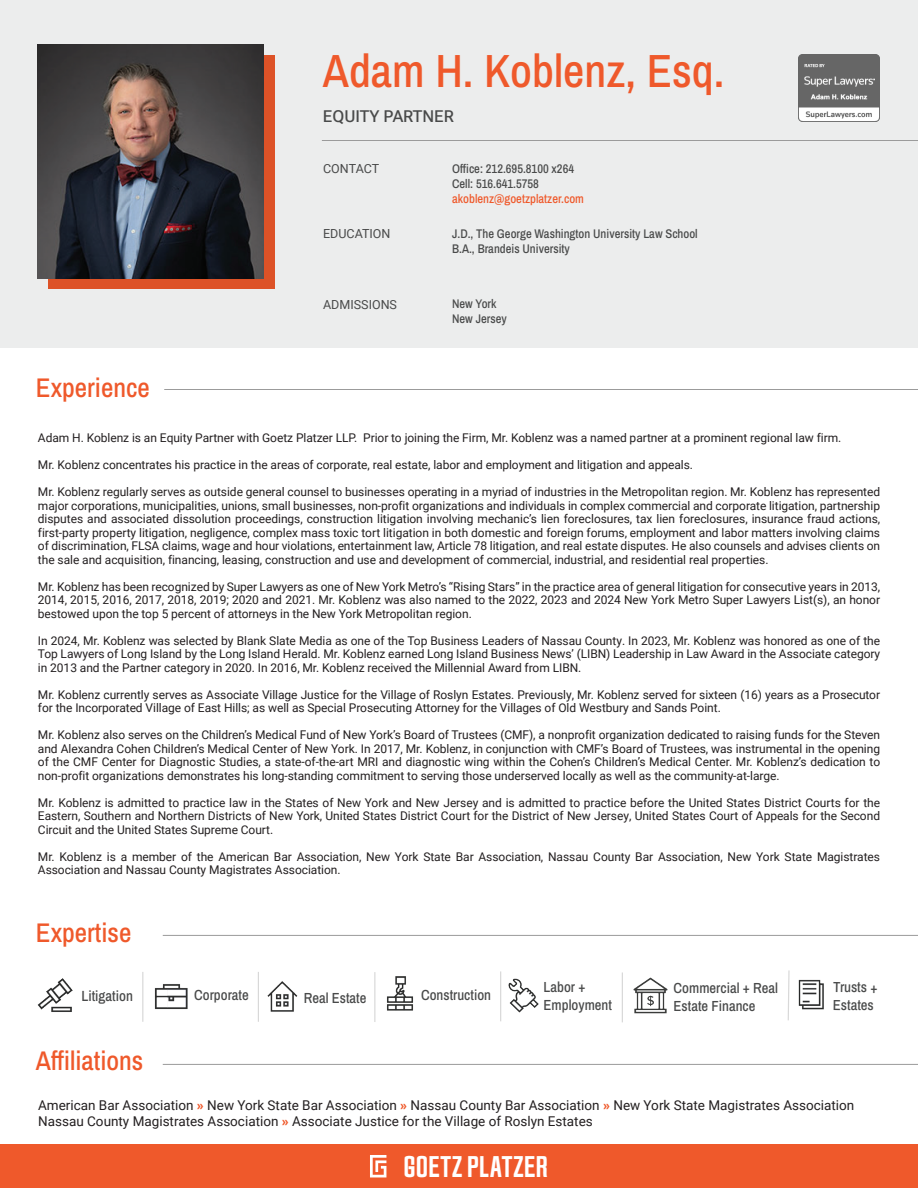
<style>
.page{position:relative;width:918px;height:1188px;background:#fff}
.page>*{position:absolute;margin:0;border:0;box-sizing:border-box;transform-origin:0 0}
.t1{font:46.5px "Archivo Narrow";color:#ef592b}
.t2{font:31.35px "Jay Gothic URW";letter-spacing:.005em;color:#fff}
.t3{font:27px "Archivo Narrow";color:#ef592b}
.t4{font:16.5px "Roboto Flex";color:#494a4a}
.t5{font:14.7px "Archivo Narrow";color:#494a4a}
.t6{font:14.55px/17.5px "Archivo Narrow";color:#494a4a}
.t7{font:13.5px/16.2px "Roboto";color:#231f20}
.t8{font:12.6px/15px "Archivo Narrow";color:#494a4a}
.t9{font:12.6px "Roboto";color:#494a4a}
.t10{font:12.6px "Archivo Narrow";color:#ef592b}
.t11{font:12px/13.5px "Roboto";letter-spacing:-.005em;color:#231f20;text-align:justify}
.s1{font-weight:900;color:#ef592b}
</style>
<div class="page">
<div style="left:0;top:0;width:918px;height:348px;background:#eceded"></div>
<hr style="left:322px;top:140px;width:596px;height:1px;background:#9b9b9b">
<hr style="left:164px;top:389px;width:754px;height:1px;background:#9b9b9b">
<hr style="left:163px;top:935px;width:755px;height:1px;background:#9b9b9b">
<hr style="left:163px;top:1064px;width:755px;height:1px;background:#9b9b9b">
<div style="left:0;top:1145px;width:918px;height:43px;background:#ef592b"></div>
<img style="left:38px;top:978px;width:35px;height:34px">
<img style="left:154px;top:984px;width:34px;height:25px">
<hr style="left:142px;top:972px;width:1px;height:50px;background:#d8d8d8">
<img style="left:267px;top:981px;width:31px;height:31px">
<hr style="left:258px;top:972px;width:1px;height:50px;background:#d8d8d8">
<img style="left:387px;top:976px;width:26px;height:35px">
<hr style="left:374px;top:972px;width:1px;height:50px;background:#d8d8d8">
<hr style="left:500px;top:971px;width:1px;height:50px;background:#d8d8d8">
<img style="left:508px;top:978px;width:31px;height:35px">
<img style="left:633px;top:977px;width:35px;height:37px">
<hr style="left:622px;top:972px;width:1px;height:50px;background:#d8d8d8">
<svg style="left:787px;top:970px;width:37px;height:51px"></svg>
<svg style="left:370px;top:1155px;width:16px;height:22px"></svg>
<div style="left:48px;top:56px;width:226px;height:234px;background:#dd5227"></div>
<img style="left:38px;top:45px;width:226px;height:234px">
<img style="left:798px;top:54px;width:81px;height:68px">
<h1 class="t1" style="left:323px;top:39px;width:403px">Adam H. Koblenz, Esq.</h1>
<h3 class="t4" style="left:323px;top:102px;width:133px">EQUITY PARTNER</h3>
<p class="t9" style="left:323px;top:160px;width:58px">CONTACT</p>
<p class="t8" style="left:452px;top:161px;width:123px">Office: 212.695.8100 x264<br>Cell: 516.641.5758</p>
<p class="t10" style="left:452px;top:190px;width:133px">akoblenz@goetzplatzer.com</p>
<p class="t8" style="left:452px;top:225px;width:247px">J.D., The George Washington University Law School<br>B.A., Brandeis University</p>
<p class="t9" style="left:323px;top:224px;width:69px">EDUCATION</p>
<h3 class="t3" style="left:36px;top:369px;width:115px">Experience</h3>
<p class="t9" style="left:323px;top:296px;width:75px">ADMISSIONS</p>
<p class="t8" style="left:452px;top:296px;width:56px">New York<br>New Jersey</p>
<p class="t11" style="left:38px;top:431px;width:805px">Adam H. Koblenz is an Equity Partner with Goetz Platzer LLP. Prior to joining the Firm, Mr. Koblenz was a named partner at a prominent regional law firm.</p>
<p class="t11" style="left:38px;top:458px;width:657px">Mr. Koblenz concentrates his practice in the areas of corporate, real estate, labor and employment and litigation and appeals.</p>
<p class="t11" style="left:38px;top:485px;width:844px">Mr. Koblenz regularly serves as outside general counsel to businesses operating in a myriad of industries in the Metropolitan region. Mr. Koblenz has represented major corporations, municipalities, unions, small businesses, non-profit organizations and individuals in complex commercial and corporate litigation, partnership disputes and associated dissolution proceedings, construction litigation involving mechanic’s lien foreclosures, tax lien foreclosures, insurance fraud actions, first-party property litigation, negligence, complex mass toxic tort litigation in both domestic and foreign forums, employment and labor matters involving claims of discrimination, FLSA claims, wage and hour violations, entertainment law, Article 78 litigation, and real estate disputes. He also counsels and advises clients on the sale and acquisition, financing, leasing, construction and use and development of commercial, industrial, and residential real properties.</p>
<p class="t11" style="left:38px;top:579px;width:844px">Mr. Koblenz has been recognized by Super Lawyers as one of New York Metro’s “Rising Stars” in the practice area of general litigation for consecutive years in 2013, 2014, 2015, 2016, 2017, 2018, 2019; 2020 and 2021. Mr. Koblenz was also named to the 2022, 2023 and 2024 New York Metro Super Lawyers List(s), an honor bestowed upon the top 5 percent of attorneys in the New York Metropolitan region.</p>
<p class="t11" style="left:38px;top:633px;width:844px">In 2024, Mr. Koblenz was selected by Blank Slate Media as one of the Top Business Leaders of Nassau County. In 2023, Mr. Koblenz was honored as one of the Top Lawyers of Long Island by the Long Island Herald. Mr. Koblenz earned Long Island Business News’ (LIBN) Leadership in Law Award in the Associate category in 2013 and the Partner category in 2020. In 2016, Mr. Koblenz received the Millennial Award from LIBN.</p>
<p class="t11" style="left:38px;top:687px;width:844px">Mr. Koblenz currently serves as Associate Village Justice for the Village of Roslyn Estates. Previously, Mr. Koblenz served for sixteen (16) years as a Prosecutor for the Incorporated Village of East Hills; as well as Special Prosecuting Attorney for the Villages of Old Westbury and Sands Point.</p>
<p class="t11" style="left:38px;top:728px;width:844px">Mr. Koblenz also serves on the Children’s Medical Fund of New York’s Board of Trustees (CMF), a nonprofit organization dedicated to raising funds for the Steven and Alexandra Cohen Children’s Medical Center of New York. In 2017, Mr. Koblenz, in conjunction with CMF’s Board of Trustees, was instrumental in the opening of the CMF Center for Diagnostic Studies, a state-of-the-art MRI and diagnostic wing within the Cohen’s Children’s Medical Center. Mr. Koblenz’s dedication to non-profit organizations demonstrates his long-standing commitment to serving those underserved locally as well as the community-at-large.</p>
<p class="t11" style="left:38px;top:795px;width:844px">Mr. Koblenz is admitted to practice law in the States of New York and New Jersey and is admitted to practice before the United States District Courts for the Eastern, Southern and Northern Districts of New York, United States District Court for the District of New Jersey, United States Court of Appeals for the Second Circuit and the United States Supreme Court.</p>
<p class="t11" style="left:38px;top:849px;width:844px">Mr. Koblenz is a member of the American Bar Association, New York State Bar Association, Nassau County Bar Association, New York State Magistrates<br>Association and Nassau County Magistrates Association.</p>
<h3 class="t3" style="left:36px;top:913px;width:97px">Expertise</h3>
<p class="t5" style="left:81px;top:986px;width:53px">Litigation</p>
<p class="t6" style="left:194px;top:986px;width:56px">Corporate</p>
<p class="t6" style="left:304px;top:989px;width:64px">Real Estate</p>
<p class="t6" style="left:421px;top:986px;width:72px">Construction</p>
<p class="t6" style="left:544px;top:978px;width:70px">Labor +<br>Employment</p>
<p class="t6" style="left:674px;top:979px;width:106px">Commercial + Real<br>Estate Finance</p>
<p class="t6" style="left:833px;top:978px;width:46px;rotate:1deg">Trusts +<br>Estates</p>
<h3 class="t3" style="left:36px;top:1041px;width:109px">Affiliations</h3>
<p class="t7" style="left:38px;top:1096px;width:818px">American Bar Association <span class="s1">»</span> New York State Bar Association <span class="s1">»</span> Nassau County Bar Association <span class="s1">»</span> New York State Magistrates Association<br>Nassau County Magistrates Association <span class="s1">»</span> Associate Justice for the Village of Roslyn Estates</p>
<h2 class="t2" style="left:403px;top:1149px;width:146px">GOETZ PLATZER</h2>
</div>
